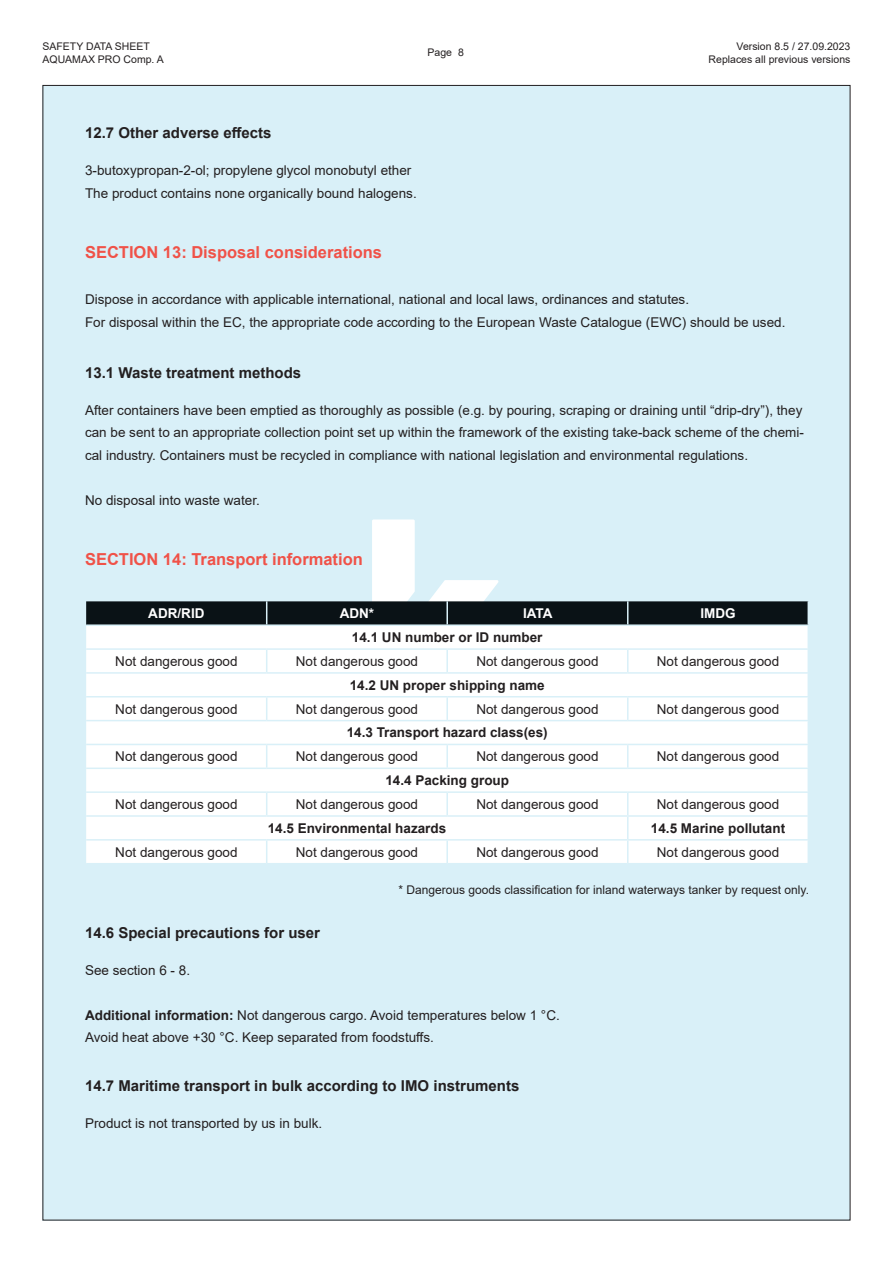
<style>
.page{position:relative;width:893px;height:1263px;background:#fff}
.page>*{position:absolute;margin:0;border:0;box-sizing:border-box;transform-origin:0 0}
.t1{font:700 16.5px "Arial";color:#f05248}
.Titular_H2_Arial_10p{font:700 15px "Arial";color:#231f20}
.Cuerpo_Arial_9pt_Reg{font:13.5px/22.5px "Arial";color:#231f20;text-align:justify}
.Cuerpo_Arial_9pt_Reg-2{font:700 13.5px "Arial";color:#231f20}
.Cuerpo_Arial_9pt_Bol{font:700 13.5px "Arial";color:#fff}
.Cuerpo_Arial_9pt_Reg-3{font:12px "Arial";color:#231f20}
.t2{font:10.5px/12.6px "Arial";color:#231f20}
.s1{font-weight:700}
</style>
<div class="page">
<div style="left:43px;top:85px;width:807px;height:1135px;background:#d9f0f8"></div>
<div style="left:86px;top:769px;width:721px;height:94px;background:#fff"></div>
<svg style="left:266px;top:793px;width:1px;height:22px"></svg>
<hr style="left:446px;top:793px;width:2px;height:22px;background:#d9f0f8">
<svg style="left:266px;top:840px;width:1px;height:23px"></svg>
<hr style="left:446px;top:840px;width:2px;height:23px;background:#d9f0f8">
<svg style="left:627px;top:793px;width:1px;height:70px"></svg>
<hr style="left:86px;top:791px;width:181px;height:2px;background:#d9f0f8">
<hr style="left:267px;top:791px;width:180px;height:2px;background:#d9f0f8">
<hr style="left:447px;top:791px;width:181px;height:2px;background:#d9f0f8">
<hr style="left:628px;top:791px;width:181px;height:2px;background:#d9f0f8">
<hr style="left:86px;top:815px;width:181px;height:2px;background:#d9f0f8">
<hr style="left:267px;top:815px;width:180px;height:2px;background:#d9f0f8">
<hr style="left:447px;top:815px;width:181px;height:2px;background:#d9f0f8">
<hr style="left:628px;top:815px;width:181px;height:2px;background:#d9f0f8">
<hr style="left:86px;top:839px;width:181px;height:1px;background:#d9f0f8">
<hr style="left:267px;top:839px;width:180px;height:1px;background:#d9f0f8">
<hr style="left:447px;top:839px;width:181px;height:1px;background:#d9f0f8">
<hr style="left:628px;top:839px;width:181px;height:1px;background:#d9f0f8">
<svg style="left:86px;top:519px;width:722px;height:248px"></svg>
<hr style="left:807px;top:601px;width:2px;height:23px;background:#d9f0f8">
<hr style="left:86px;top:624px;width:181px;height:2px;background:#d9f0f8">
<hr style="left:267px;top:624px;width:180px;height:2px;background:#d9f0f8">
<hr style="left:447px;top:624px;width:181px;height:2px;background:#d9f0f8">
<hr style="left:628px;top:624px;width:181px;height:2px;background:#d9f0f8">
<p class="t2" style="left:43px;top:40px;width:123px">SAFETY DATA SHEET<br>AQUAMAX PRO Comp. A</p>
<p class="t2" style="left:709px;top:40px;width:143px;text-align:right">Version 8.5 / 27.09.2023<br>Replaces all previous versions</p>
<p class="t2" style="left:428px;top:46px;width:38px">Page 8</p>
<p class="Titular_H2_Arial_10p" style="left:85px;top:123px;width:188px">12.7 Other adverse effects</p>
<p class="Cuerpo_Arial_9pt_Reg" style="left:85px;top:159px;width:328px">3-butoxypropan-2-ol; propylene glycol monobutyl ether</p>
<p class="Cuerpo_Arial_9pt_Reg" style="left:85px;top:182px;width:333px">The product contains none organically bound halogens.</p>
<p class="t1" style="left:85px;top:240px;width:299px">SECTION 13: Disposal considerations</p>
<p class="Cuerpo_Arial_9pt_Reg" style="left:85px;top:288px;width:606px">Dispose in accordance with applicable international, national and local laws, ordinances and statutes.</p>
<p class="Cuerpo_Arial_9pt_Reg" style="left:85px;top:311px;width:702px">For disposal within the EC, the appropriate code according to the European Waste Catalogue (EWC) should be used.</p>
<p class="Titular_H2_Arial_10p" style="left:85px;top:362px;width:218px">13.1 Waste treatment methods</p>
<p class="Cuerpo_Arial_9pt_Reg" style="left:85px;top:398px;width:720px">After containers have been emptied as thoroughly as possible (e.g. by pouring, scraping or draining until “drip-dry”), they can be sent to an appropriate collection point set up within the framework of the existing take-back scheme of the chemi&shy;cal industry. Containers must be recycled in compliance with national legislation and environmental regulations.</p>
<p class="Cuerpo_Arial_9pt_Reg" style="left:85px;top:488px;width:176px">No disposal into waste water.</p>
<p class="t1" style="left:85px;top:547px;width:279px">SECTION 14: Transport information</p>
<p class="Cuerpo_Arial_9pt_Bol" style="left:148px;top:604px;width:58px">ADR/RID</p>
<p class="Cuerpo_Arial_9pt_Bol" style="left:340px;top:604px;width:36px">ADN*</p>
<p class="Cuerpo_Arial_9pt_Bol" style="left:523px;top:604px;width:31px">IATA</p>
<p class="Cuerpo_Arial_9pt_Bol" style="left:700px;top:604px;width:37px">IMDG</p>
<p class="Cuerpo_Arial_9pt_Reg-2" style="left:352px;top:628px;width:192px">14.1 UN number or ID number</p>
<p class="Cuerpo_Arial_9pt_Reg" style="left:115px;top:650px;width:124px">Not dangerous good</p>
<p class="Cuerpo_Arial_9pt_Reg" style="left:296px;top:650px;width:124px">Not dangerous good</p>
<p class="Cuerpo_Arial_9pt_Reg" style="left:476px;top:650px;width:124px">Not dangerous good</p>
<p class="Cuerpo_Arial_9pt_Reg" style="left:657px;top:650px;width:124px">Not dangerous good</p>
<p class="Cuerpo_Arial_9pt_Reg-2" style="left:350px;top:675px;width:197px">14.2 UN proper shipping name</p>
<p class="Cuerpo_Arial_9pt_Reg" style="left:115px;top:697px;width:124px">Not dangerous good</p>
<p class="Cuerpo_Arial_9pt_Reg" style="left:296px;top:697px;width:124px">Not dangerous good</p>
<p class="Cuerpo_Arial_9pt_Reg" style="left:476px;top:697px;width:124px">Not dangerous good</p>
<p class="Cuerpo_Arial_9pt_Reg" style="left:657px;top:697px;width:124px">Not dangerous good</p>
<p class="Cuerpo_Arial_9pt_Reg-2" style="left:347px;top:723px;width:203px">14.3 Transport hazard class(es)</p>
<p class="Cuerpo_Arial_9pt_Reg" style="left:115px;top:745px;width:124px">Not dangerous good</p>
<p class="Cuerpo_Arial_9pt_Reg" style="left:296px;top:745px;width:124px">Not dangerous good</p>
<p class="Cuerpo_Arial_9pt_Reg" style="left:476px;top:745px;width:124px">Not dangerous good</p>
<p class="Cuerpo_Arial_9pt_Reg" style="left:657px;top:745px;width:124px">Not dangerous good</p>
<p class="Cuerpo_Arial_9pt_Reg-2" style="left:385px;top:771px;width:125px">14.4 Packing group</p>
<p class="Cuerpo_Arial_9pt_Reg" style="left:115px;top:793px;width:124px">Not dangerous good</p>
<p class="Cuerpo_Arial_9pt_Reg" style="left:296px;top:793px;width:124px">Not dangerous good</p>
<p class="Cuerpo_Arial_9pt_Reg" style="left:476px;top:793px;width:124px">Not dangerous good</p>
<p class="Cuerpo_Arial_9pt_Reg" style="left:657px;top:793px;width:124px">Not dangerous good</p>
<p class="Cuerpo_Arial_9pt_Reg-2" style="left:268px;top:818px;width:180px">14.5 Environmental hazards</p>
<p class="Cuerpo_Arial_9pt_Reg-2" style="left:651px;top:818px;width:136px">14.5 Marine pollutant</p>
<p class="Cuerpo_Arial_9pt_Reg" style="left:115px;top:841px;width:124px">Not dangerous good</p>
<p class="Cuerpo_Arial_9pt_Reg" style="left:296px;top:841px;width:124px">Not dangerous good</p>
<p class="Cuerpo_Arial_9pt_Reg" style="left:476px;top:841px;width:124px">Not dangerous good</p>
<p class="Cuerpo_Arial_9pt_Reg" style="left:657px;top:841px;width:124px">Not dangerous good</p>
<p class="Cuerpo_Arial_9pt_Reg-3" style="left:398px;top:881px;width:412px">* Dangerous goods classification for inland waterways tanker by request only.</p>
<p class="Titular_H2_Arial_10p" style="left:85px;top:922px;width:237px">14.6 Special precautions for user</p>
<p class="Cuerpo_Arial_9pt_Reg" style="left:85px;top:959px;width:107px">See section 6 - 8.</p>
<p class="Cuerpo_Arial_9pt_Reg" style="left:85px;top:1004px;width:476px"><span class="s1">Additional information:</span> Not dangerous cargo. Avoid temperatures below 1 °C.</p>
<p class="Cuerpo_Arial_9pt_Reg" style="left:85px;top:1026px;width:350px">Avoid heat above +30 °C. Keep separated from foodstuffs.</p>
<p class="Titular_H2_Arial_10p" style="left:85px;top:1075px;width:436px">14.7 Maritime transport in bulk according to IMO instruments</p>
<p class="Cuerpo_Arial_9pt_Reg" style="left:85px;top:1112px;width:239px">Product is not transported by us in bulk.</p>
</div>
